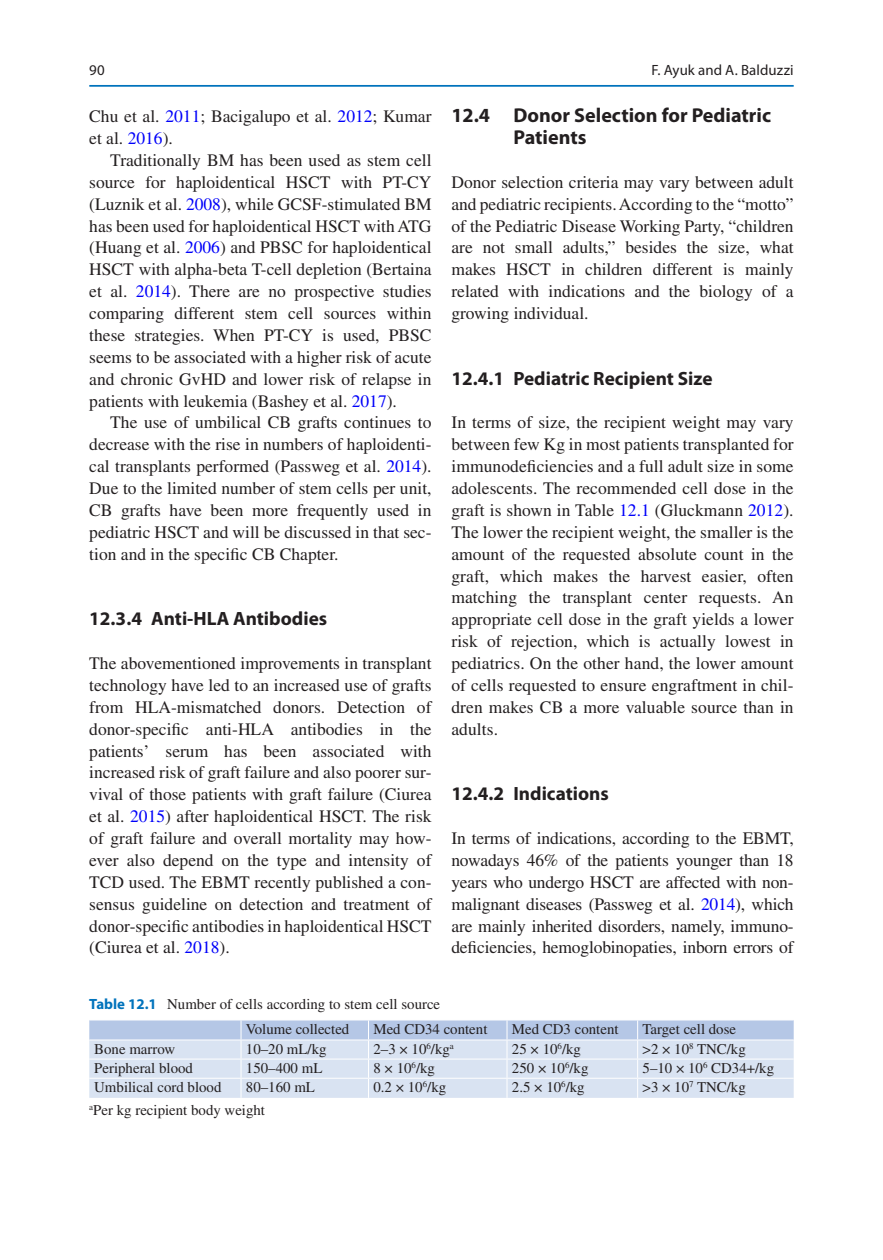
<style>
.page{position:relative;width:883px;height:1260px;background:#fff}
.page>*{position:absolute;margin:0;border:0;box-sizing:border-box;transform-origin:0 0}
.t1{font:700 20.12px/21.9px "Ktvgty Myriad Pro";color:#231f20}
.t2{font:700 19.25px "Ktvgty Myriad Pro";color:#231f20}
.t3{font:17.5px/21.9px "Qsdjxr Times LT Std";color:#231f20;text-align:justify}
.t4{font:14.88px/25.2px "Qsdjxr Times LT Std";color:#231f20}
.t5{font:14.88px "Yjcyrt Myriad Pro";letter-spacing:.005em;color:#231f20}
.t6{font:14.88px "Bsfpfp Myriad Pro";color:#231f20}
.s1{color:#0000fa}
.s2{font-family:"Ktvgty Myriad Pro";font-weight:700;color:#0073bc}
</style>
<div class="page">
<svg style="left:89px;top:1020px;width:705px;height:78px;background:#d2ddef"></svg>
<hr style="left:89px;top:85px;width:705px;height:2px;background:#0073bc">
<p class="t6" style="left:89px;top:61px;width:17px">90</p>
<p class="t3" style="left:89px;top:105px;width:344px">Chu et al. <span class="s1">2011</span>; Bacigalupo et al. <span class="s1">2012</span>; Kumar et al. <span class="s1">2016</span>).</p>
<p class="t3" style="left:89px;top:149px;width:344px;text-indent:21px">Traditionally BM has been used as stem cell source for haploidentical HSCT with PT-CY (Luznik et al. <span class="s1">2008</span>), while GCSF-stimulated BM has been used for haploidentical HSCT with ATG (Huang et al. <span class="s1">2006</span>) and PBSC for haploidentical HSCT with alpha-beta T-cell depletion (Bertaina et al. <span class="s1">2014</span>). There are no prospective studies comparing different stem cell sources within these strategies. When PT-CY is used, PBSC seems to be associated with a higher risk of acute and chronic GvHD and lower risk of relapse in patients with leukemia (Bashey et al. <span class="s1">2017</span>).</p>
<p class="t3" style="left:89px;top:412px;width:344px;text-indent:21px">The use of umbilical CB grafts continues to decrease with the rise in numbers of haploidenti&shy;cal transplants performed (Passweg et al. <span class="s1">2014</span>).<br>Due to the limited number of stem cells per unit, CB grafts have been more frequently used in pediatric HSCT and will be discussed in that sec&shy;tion and in the specific CB Chapter.</p>
<p class="t2" style="left:89px;top:606px;width:239px">12.3.4 Anti-HLA Antibodies</p>
<p class="t3" style="left:89px;top:652px;width:344px">The abovementioned improvements in transplant technology have led to an increased use of grafts from HLA-mismatched donors. Detection of donor-specific anti-HLA antibodies in the patients’ serum has been associated with increased risk of graft failure and also poorer sur&shy;vival of those patients with graft failure (Ciurea et al. <span class="s1">2015</span>) after haploidentical HSCT. The risk of graft failure and overall mortality may how&shy;ever also depend on the type and intensity of TCD used. The EBMT recently published a con&shy;sensus guideline on detection and treatment of donor-specific antibodies in haploidentical HSCT (Ciurea et al. <span class="s1">2018</span>).</p>
<p class="t5" style="left:651px;top:61px;width:144px">F. Ayuk and A. Balduzzi</p>
<p class="t1" style="left:513px;top:104px;width:259px;text-indent:-62px">12.4 Donor Selection for Pediatric<br>Patients</p>
<p class="t3" style="left:451px;top:171px;width:344px">Donor selection criteria may vary between adult and pediatric recipients. According to the “motto” of the Pediatric Disease Working Party, “children are not small adults,” besides the size, what makes HSCT in children different is mainly related with indications and the biology of a growing individual.</p>
<p class="t2" style="left:451px;top:366px;width:263px">12.4.1 Pediatric Recipient Size</p>
<p class="t3" style="left:451px;top:412px;width:344px">In terms of size, the recipient weight may vary between few Kg in most patients transplanted for immunodeficiencies and a full adult size in some adolescents. The recommended cell dose in the graft is shown in Table <span class="s1">12.1</span> (Gluckmann <span class="s1">2012</span>).<br>The lower the recipient weight, the smaller is the amount of the requested absolute count in the graft, which makes the harvest easier, often matching the transplant center requests. An appropriate cell dose in the graft yields a lower risk of rejection, which is actually lowest in pediatrics. On the other hand, the lower amount of cells requested to ensure engraftment in chil&shy;dren makes CB a more valuable source than in adults.</p>
<p class="t2" style="left:451px;top:781px;width:159px">12.4.2 Indications</p>
<p class="t3" style="left:451px;top:827px;width:344px">In terms of indications, according to the EBMT, nowadays 46% of the patients younger than 18 years who undergo HSCT are affected with non&shy;malignant diseases (Passweg et al. <span class="s1">2014</span>), which are mainly inherited disorders, namely, immuno&shy;deficiencies, hemoglobinopaties, inborn errors of</p>
<p class="t4" style="left:246px;top:991px;width:196px;text-indent:-157px"><span class="s2">Table 12.1</span> Number of cells according to stem cell source<br>Volume collected</p>
<p class="t4" style="left:373px;top:1017px;width:116px">Med CD34 content</p>
<p class="t4" style="left:512px;top:1017px;width:108px">Med CD3 content</p>
<p class="t4" style="left:643px;top:1017px;width:95px">Target cell dose</p>
<p class="t4" style="left:94px;top:1036px;width:83px">Bone marrow</p>
<p class="t4" style="left:246px;top:1036px;width:82px">10–20 mL/kg</p>
<p class="t4" style="left:373px;top:1036px;width:82px">2–3 × 10<sup>6</sup>/kg<sup>a</sup></p>
<p class="t4" style="left:512px;top:1036px;width:71px">25 × 10<sup>6</sup>/kg</p>
<p class="t4" style="left:643px;top:1036px;width:105px">&gt;2 × 10<sup>8</sup> TNC/kg</p>
<p class="t4" style="left:94px;top:1055px;width:100px">Peripheral blood</p>
<p class="t4" style="left:246px;top:1055px;width:78px">150–400 mL</p>
<p class="t4" style="left:373px;top:1055px;width:63px">8 × 10<sup>6</sup>/kg</p>
<p class="t4" style="left:512px;top:1055px;width:78px">250 × 10<sup>6</sup>/kg</p>
<p class="t4" style="left:643px;top:1055px;width:133px">5–10 × 10<sup>6</sup> CD34+/kg</p>
<p class="t4" style="left:94px;top:1074px;width:129px">Umbilical cord blood</p>
<p class="t4" style="left:246px;top:1074px;width:71px">80–160 mL</p>
<p class="t4" style="left:373px;top:1074px;width:74px">0.2 × 10<sup>6</sup>/kg</p>
<p class="t4" style="left:512px;top:1074px;width:74px">2.5 × 10<sup>6</sup>/kg</p>
<p class="t4" style="left:643px;top:1074px;width:105px">&gt;3 × 10<sup>7</sup> TNC/kg</p>
<p class="t4" style="left:89px;top:1098px;width:177px"><sup>a</sup>Per kg recipient body weight</p>
</div>
